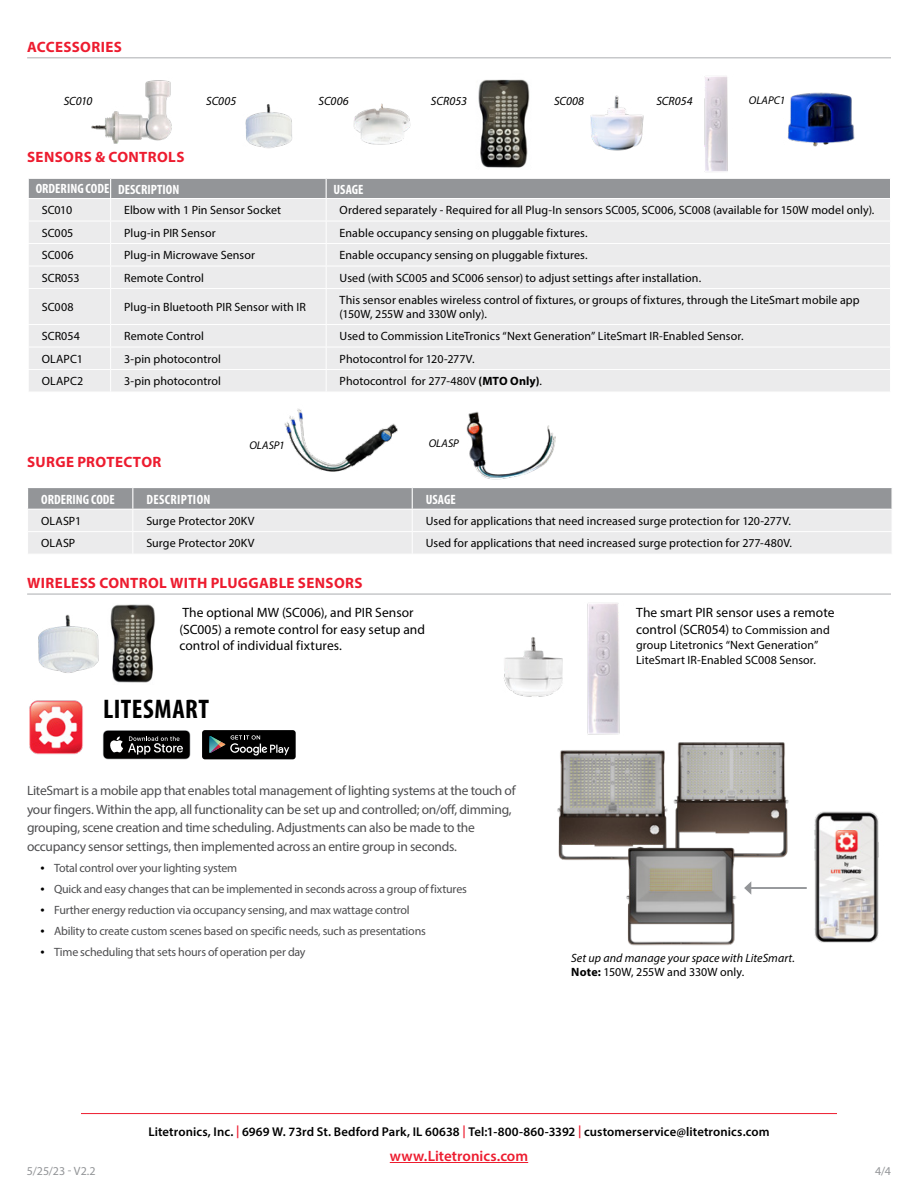
<style>
.page{position:relative;width:918px;height:1188px;background:#fff}
.page>*{position:absolute;margin:0;border:0;box-sizing:border-box;transform-origin:0 0}
.t1{font:700 condensed 27px "Myriad Pro";letter-spacing:.02em;color:#000}
.t2{font:700 15px "Myriad Pro";letter-spacing:.025em;color:#ed1c2f}
.t3{font:600 15px "Myriad Pro";color:#ed1c2f}
.t4{font:13.5px/18.8px "Myriad Pro";letter-spacing:-.02em;color:#4d4d4f}
.t5{font:13.5px/16.2px "Myriad Pro";letter-spacing:.005em;color:#000}
.t6{font:700 condensed 13.5px "Myriad Pro";letter-spacing:.005em;color:#fff}
.t7{font:700 condensed 13.5px "Myriad Pro";letter-spacing:.025em;color:#fff}
.t8{font:600 12.75px "Myriad Pro";letter-spacing:.01em;color:#000}
.t9{font:12px/13.5px "Myriad Pro";letter-spacing:.005em;color:#000}
.t10{font:12px "Myriad Pro";letter-spacing:-.015em;color:#4d4d4f}
.t11{font:italic 12px/14.4px "Myriad Pro";letter-spacing:.005em;color:#000}
.t12{font:12px "Myriad Pro";color:#939598}
.t13{font:italic 11.25px "Myriad Pro";letter-spacing:.005em;color:#000}
.s1{font-weight:700}
.s2{font-size:15px;color:#000}
.s3{font-size:12px}
.s4{font-weight:700;font-style:normal}
.s5{font-style:normal}
.s6{color:#ed1c2f}
</style>
<div class="page">
<hr style="left:81px;top:1113px;width:756px;height:1px;background:#ed1c2f">
<hr style="left:390px;top:1162px;width:138px;height:1px;background:#ed1c2f">
<img style="left:478px;top:79px;width:52px;height:89px">
<hr style="left:27px;top:57px;width:864px;height:1px;background:#c7c8ca">
<div style="left:29px;top:289px;width:861px;height:103px;background:#ebebec"></div>
<hr style="left:110px;top:289px;width:1px;height:35px;background:#fff">
<hr style="left:326px;top:289px;width:1px;height:35px;background:#fff">
<hr style="left:28px;top:324px;width:83px;height:1px;background:#fff">
<hr style="left:28px;top:347px;width:83px;height:1px;background:#fff">
<hr style="left:28px;top:369px;width:83px;height:1px;background:#fff">
<svg style="left:28px;top:178px;width:862px;height:110px;background:#dcdcde"></svg>
<hr style="left:111px;top:347px;width:215px;height:1px;background:#fff">
<hr style="left:326px;top:347px;width:565px;height:1px;background:#fff">
<hr style="left:111px;top:369px;width:215px;height:1px;background:#fff">
<hr style="left:326px;top:369px;width:565px;height:1px;background:#fff">
<hr style="left:111px;top:324px;width:215px;height:1px;background:#fff">
<svg style="left:110px;top:325px;width:1px;height:67px"></svg>
<hr style="left:326px;top:324px;width:565px;height:1px;background:#fff">
<svg style="left:326px;top:325px;width:1px;height:67px"></svg>
<img style="left:245px;top:104px;width:47px;height:45px">
<img style="left:91px;top:80px;width:81px;height:64px">
<img style="left:704px;top:76px;width:24px;height:96px">
<img style="left:590px;top:95px;width:54px;height:56px">
<img style="left:353px;top:103px;width:58px;height:42px">
<img style="left:787px;top:92px;width:68px;height:55px">
<svg style="left:28px;top:488px;width:864px;height:66px;background:#d0d0d2"></svg>
<hr style="left:412px;top:531px;width:480px;height:1px;background:#fff">
<hr style="left:27px;top:593px;width:864px;height:2px;background:#c7c8ca">
<img style="left:29px;top:700px;width:54px;height:55px">
<img style="left:814px;top:811px;width:65px;height:132px">
<hr style="left:750px;top:887px;width:57px;height:2px;background:#939598">
<svg style="left:744px;top:882px;width:7px;height:12px"></svg>
<svg style="left:103px;top:730px;width:87px;height:29px;background:#303030"></svg>
<div style="left:202px;top:730px;width:94px;height:29px;background:#000;border-radius:3px"></div>
<svg style="left:209px;top:735px;width:80px;height:21px"></svg>
<img style="left:504px;top:637px;width:59px;height:60px">
<img style="left:38px;top:614px;width:61px;height:59px">
<img style="left:110px;top:604px;width:45px;height:79px">
<img style="left:587px;top:603px;width:33px;height:132px">
<img style="left:557px;top:750px;width:111px;height:110px">
<img style="left:673px;top:742px;width:116px;height:116px">
<img style="left:623px;top:844px;width:120px;height:102px">
<img style="left:284px;top:408px;width:114px;height:64px">
<img style="left:467px;top:411px;width:88px;height:69px">
<p class="t2" style="left:27px;top:37px;width:96px">ACCESSORIES</p>
<p class="t11" style="left:64px;top:94px;width:30px">SC010</p>
<p class="t11" style="left:206px;top:94px;width:31px">SC005</p>
<p class="t11" style="left:319px;top:94px;width:32px">SC006</p>
<p class="t11" style="left:554px;top:93px;width:32px">SC008</p>
<p class="t11" style="left:656px;top:93px;width:38px">SCR054</p>
<p class="t11" style="left:431px;top:93px;width:37px">SCR053</p>
<p class="t2" style="left:27px;top:148px;width:159px">SENSORS &amp; CONTROLS</p>
<p class="t13" style="left:749px;top:93px;width:38px">OLAPC1</p>
<p class="t6" style="left:36px;top:181px;width:145px">ORDERING CODE DESCRIPTION</p>
<p class="t6" style="left:334px;top:181px;width:31px">USAGE</p>
<p class="t9" style="left:42px;top:203px;width:32px">SC010</p>
<p class="t9" style="left:124px;top:203px;width:159px">Elbow with 1 Pin Sensor Socket</p>
<p class="t9" style="left:340px;top:203px;width:536px">Ordered separately - Required for all Plug-In sensors SC005, SC006, SC008 (available for 150W model only).</p>
<p class="t9" style="left:42px;top:226px;width:33px">SC005</p>
<p class="t9" style="left:124px;top:226px;width:93px">Plug-in PIR Sensor</p>
<p class="t9" style="left:340px;top:226px;width:249px">Enable occupancy sensing on pluggable fixtures.</p>
<p class="t9" style="left:42px;top:248px;width:33px">SC006</p>
<p class="t9" style="left:124px;top:248px;width:133px">Plug-in Microwave Sensor</p>
<p class="t9" style="left:340px;top:248px;width:249px">Enable occupancy sensing on pluggable fixtures.</p>
<p class="t9" style="left:42px;top:271px;width:39px">SCR053</p>
<p class="t9" style="left:124px;top:271px;width:81px">Remote Control</p>
<p class="t9" style="left:340px;top:271px;width:363px">Used (with SC005 and SC006 sensor) to adjust settings after installation.</p>
<p class="t9" style="left:42px;top:300px;width:33px">SC008</p>
<p class="t9" style="left:124px;top:300px;width:183px">Plug-in Bluetooth PIR Sensor with IR</p>
<p class="t9" style="left:340px;top:293px;width:522px">This sensor enables wireless control of fixtures, or groups of fixtures, through the LiteSmart mobile app (150W, 255W and 330W only).</p>
<p class="t9" style="left:42px;top:329px;width:40px">SCR054</p>
<p class="t9" style="left:124px;top:329px;width:81px">Remote Control</p>
<p class="t9" style="left:340px;top:329px;width:405px">Used to Commission LiteTronics “Next Generation” LiteSmart IR-Enabled Sensor.</p>
<p class="t9" style="left:42px;top:352px;width:43px">OLAPC1</p>
<p class="t9" style="left:124px;top:352px;width:98px">3-pin photocontrol</p>
<p class="t9" style="left:340px;top:352px;width:136px">Photocontrol for 120-277V.</p>
<p class="t9" style="left:42px;top:374px;width:43px">OLAPC2</p>
<p class="t9" style="left:124px;top:374px;width:98px">3-pin photocontrol</p>
<p class="t9" style="left:340px;top:374px;width:204px">Photocontrol for 277-480V <span class="s1">(MTO Only)</span>.</p>
<p class="t13" style="left:249px;top:439px;width:37px">OLASP1</p>
<p class="t13" style="left:429px;top:436px;width:32px">OLASP</p>
<p class="t2" style="left:27px;top:452px;width:136px">SURGE PROTECTOR</p>
<p class="t6" style="left:41px;top:491px;width:75px">ORDERING CODE</p>
<p class="t7" style="left:146px;top:491px;width:66px">DESCRIPTION</p>
<p class="t6" style="left:426px;top:491px;width:31px">USAGE</p>
<p class="t9" style="left:41px;top:514px;width:42px">OLASP1</p>
<p class="t9" style="left:146px;top:514px;width:110px">Surge Protector 20KV</p>
<p class="t9" style="left:426px;top:514px;width:367px">Used for applications that need increased surge protection for 120-277V.</p>
<p class="t9" style="left:41px;top:536px;width:36px">OLASP</p>
<p class="t9" style="left:146px;top:536px;width:110px">Surge Protector 20KV</p>
<p class="t9" style="left:426px;top:536px;width:368px">Used for applications that need increased surge protection for 277-480V.</p>
<p class="t2" style="left:27px;top:573px;width:337px">WIRELESS CONTROL WITH PLUGGABLE SENSORS</p>
<p class="t5" style="left:179px;top:605px;width:247px">The optional MW (SC006), and PIR Sensor (SC005) a remote control for easy setup and control of individual fixtures.</p>
<h1 class="t1" style="left:103px;top:692px;width:108px">LITESMART</h1>
<p class="t4" style="left:27px;top:781px;width:490px">LiteSmart is a mobile app that enables total management of lighting systems at the touch of your fingers. Within the app, all functionality can be set up and controlled; on/off, dimming, grouping, scene creation and time scheduling. Adjustments can also be made to the occupancy sensor settings, then implemented across an entire group in seconds.</p>
<p class="t10" style="left:40px;top:861px;width:198px"><span class="s2">•</span> Total control over your lighting system</p>
<p class="t10" style="left:40px;top:882px;width:428px"><span class="s2">•</span> Quick and easy changes that can be implemented in seconds across a group of fixtures</p>
<p class="t10" style="left:40px;top:903px;width:371px"><span class="s2">•</span> Further energy reduction via occupancy sensing, and max wattage control</p>
<p class="t10" style="left:40px;top:924px;width:387px"><span class="s2">•</span> Ability to create custom scenes based on specific needs, such as presentations</p>
<p class="t10" style="left:40px;top:945px;width:267px"><span class="s2">•</span> Time scheduling that sets hours of operation per day</p>
<p class="t5" style="left:636px;top:605px;width:200px">The smart PIR sensor uses a remote control (SCR054) <span class="s3">to Commission and</span></p>
<p class="t9" style="left:636px;top:637px;width:184px;line-height:15px">group Litetronics “Next Generation”<br>LiteSmart IR-Enabled SC008 Sensor.</p>
<p class="t11" style="left:571px;top:950px;width:225px">Set up and manage your space with LiteSmart.<br><span class="s4">Note:</span> <span class="s5">150W, 255W and 330W only.</span></p>
<p class="t8" style="left:148px;top:1124px;width:623px">Litetronics, Inc. <span class="s6">|</span> 6969 W. 73rd St. Bedford Park, IL 60638 <span class="s6">|</span> Tel:1-800-860-3392 <span class="s6">|</span> customerservice@litetronics.com</p>
<p class="t3" style="left:390px;top:1146px;width:140px">www.Litetronics.com</p>
<p class="t12" style="left:27px;top:1163px;width:70px">5/25/23 - V2.2</p>
<p class="t12" style="left:875px;top:1163px;width:17px">4/4</p>
</div>
